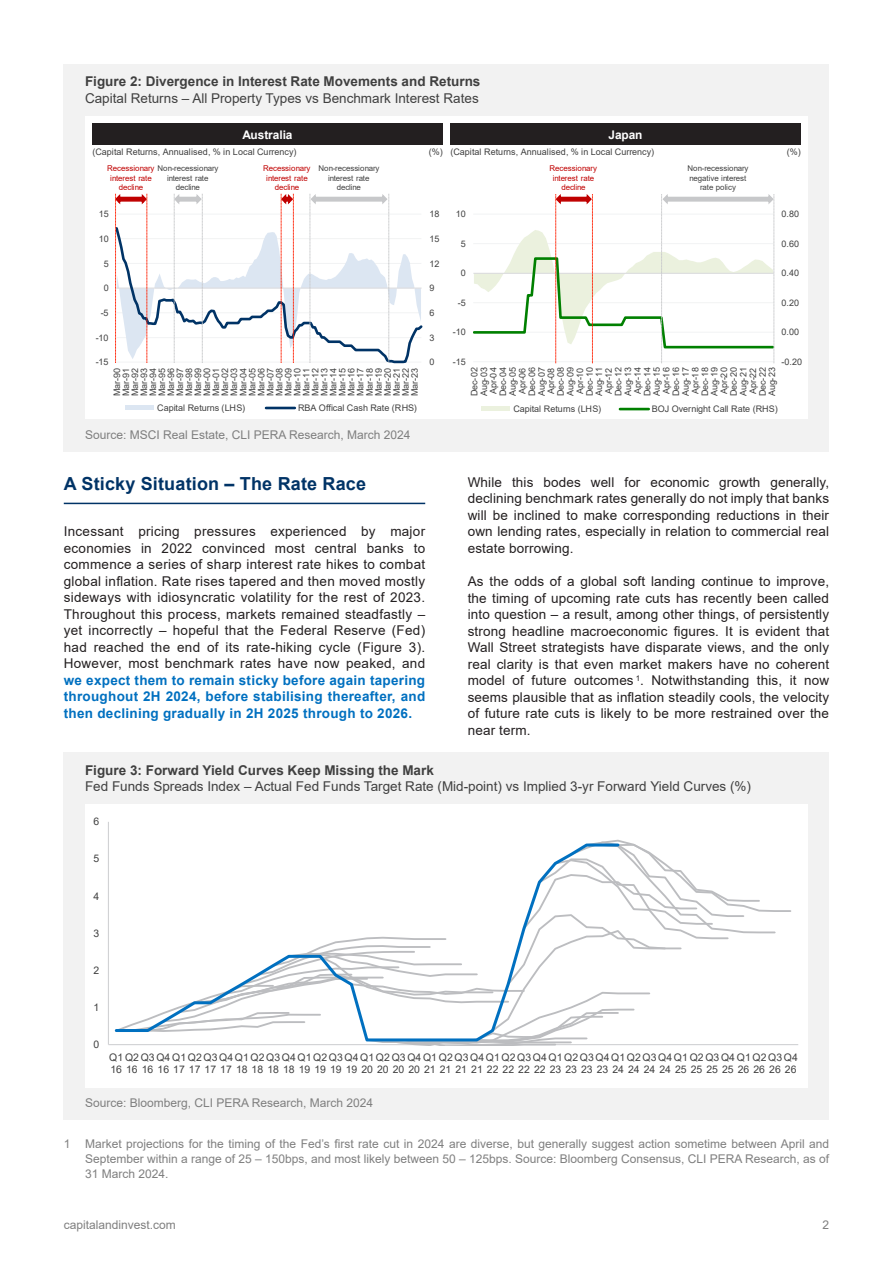
<style>
.page{position:relative;width:893px;height:1263px;background:#fff}
.page>*{position:absolute;margin:0;border:0;box-sizing:border-box;transform-origin:0 0}
.t1{font:700 18px "Arial";letter-spacing:.01em;color:#036}
.t2{font:13.5px/16.5px "Arial";letter-spacing:.01em;color:#231f20;text-align:justify}
.t3{font:13.5px "Arial";color:#404040}
.t4{font:700 13.5px/16.5px "Arial";letter-spacing:.02em;color:#0070c0;text-align:justify}
.t5{font:700 13.5px "Arial";color:#404040}
.t6{font:12px/15px "Arial";color:#7f7f7f;text-align:justify}
.t7{font:700 11.85px "Arial";letter-spacing:-.01em;color:#fff}
.t8{font:10.5px/12px "Arial";letter-spacing:.015em;color:#404040}
.t9{font:9px/9px "Arial";color:#404040;text-align:justify}
.t10{font:7.95px/9.3px "Arial";letter-spacing:-.01em;color:#404040;text-align:center}
.t11{font:7.95px/9.3px "Arial";letter-spacing:-.01em;color:#c00000;text-align:center}
.s1{color:#c00000}
</style>
<div class="page">
<hr style="left:64px;top:503px;width:361px;height:1px;background:#036">
<div style="left:64px;top:64px;width:765px;height:387px;background:#f2f2f2"></div>
<div style="left:64px;top:752px;width:765px;height:368px;background:#f2f2f2"></div>
<div style="left:85px;top:804px;width:723px;height:284px;background:#fff"></div>
<hr style="left:108px;top:822px;width:1px;height:222px;background:#d1d2d4">
<hr style="left:108px;top:1044px;width:690px;height:1px;background:#d1d2d4">
<svg style="left:397px;top:839px;width:394px;height:207px"></svg>
<svg style="left:114px;top:841px;width:507px;height:202px"></svg>
<div style="left:85px;top:116px;width:723px;height:303px;background:#fff"></div>
<hr style="left:125px;top:406px;width:29px;height:4px;background:#dce6f2">
<hr style="left:266px;top:407px;width:29px;height:2px;background:#036">
<div style="left:450px;top:123px;width:350px;height:22px;background:#231f20"></div>
<div style="left:92px;top:123px;width:351px;height:22px;background:#231f20"></div>
<hr style="left:481px;top:407px;width:29px;height:4px;background:#ebf1de">
<hr style="left:620px;top:408px;width:29px;height:2px;background:#008000">
<svg style="left:115px;top:193px;width:307px;height:170px"></svg>
<svg style="left:473px;top:194px;width:302px;height:169px"></svg>
<p class="t5" style="left:85px;top:72px;width:397px">Figure 2: Divergence in Interest Rate Movements and Returns</p>
<p class="t3" style="left:85px;top:89px;width:395px">Capital Returns – All Property Types vs Benchmark Interest Rates</p>
<p class="t7" style="left:242px;top:126px;width:52px">Australia</p>
<p class="t7" style="left:609px;top:126px;width:35px">Japan</p>
<p class="t9" style="left:92px;top:148px;width:206px">(Capital Returns, Annualised, % in Local Currency)</p>
<p class="t9" style="left:429px;top:148px;width:227px">(%) (Capital Returns, Annualised, % in Local Currency)</p>
<p class="t9" style="left:787px;top:148px;width:15px">(%)</p>
<p class="t10" style="left:107px;top:164px;width:113px"><span class="s1">Recessionary</span> Non-recessionary</p>
<p class="t11" style="left:110px;top:173px;width:43px">interest rate</p>
<p class="t11" style="left:119px;top:182px;width:26px">decline</p>
<p class="t10" style="left:167px;top:173px;width:43px">interest rate decline</p>
<p class="t10" style="left:318px;top:164px;width:63px">Non-recessionary interest rate decline</p>
<p class="t11" style="left:549px;top:164px;width:49px">Recessionary interest rate decline</p>
<p class="t10" style="left:687px;top:164px;width:63px">Non-recessionary negative interest rate policy</p>
<p class="t11" style="left:263px;top:164px;width:49px">Recessionary interest rate decline</p>
<p class="t9" style="left:99px;top:209px;width:12px">15</p>
<p class="t9" style="left:429px;top:209px;width:12px">18</p>
<p class="t9" style="left:456px;top:210px;width:12px">10</p>
<p class="t9" style="left:99px;top:234px;width:12px">10</p>
<p class="t9" style="left:429px;top:234px;width:12px">15</p>
<p class="t9" style="left:461px;top:239px;width:7px">5</p>
<p class="t9" style="left:104px;top:259px;width:7px">5</p>
<p class="t9" style="left:429px;top:259px;width:12px">12</p>
<p class="t9" style="left:461px;top:269px;width:7px">0</p>
<p class="t9" style="left:104px;top:284px;width:7px">0</p>
<p class="t9" style="left:429px;top:283px;width:7px">9</p>
<p class="t9" style="left:458px;top:298px;width:9px">-5</p>
<p class="t9" style="left:101px;top:308px;width:9px">-5</p>
<p class="t9" style="left:429px;top:308px;width:7px">6</p>
<p class="t9" style="left:96px;top:333px;width:14px">-10</p>
<p class="t9" style="left:429px;top:333px;width:7px">3</p>
<p class="t9" style="left:453px;top:328px;width:14px">-10</p>
<p class="t9" style="left:96px;top:358px;width:14px">-15</p>
<p class="t9" style="left:429px;top:358px;width:7px">0</p>
<p class="t9" style="left:453px;top:357px;width:14px">-15</p>
<p class="t9" style="left:782px;top:210px;width:19px">0.80</p>
<p class="t9" style="left:782px;top:239px;width:19px">0.60</p>
<p class="t9" style="left:782px;top:269px;width:19px">0.40</p>
<p class="t9" style="left:782px;top:298px;width:19px">0.20</p>
<p class="t9" style="left:782px;top:328px;width:19px">0.00</p>
<p class="t9" style="left:782px;top:357px;width:22px">-0.20</p>
<p class="t9" style="left:112px;top:396px;width:30px;rotate:-90deg">Mar-90<br>Mar-91<br>Mar-92<br>Mar-93<br>Mar-94<br>Mar-95<br>Mar-96<br>Mar-97<br>Mar-98<br>Mar-99<br>Mar-00<br>Mar-01<br>Mar-02<br>Mar-03<br>Mar-04<br>Mar-05<br>Mar-06<br>Mar-07<br>Mar-08<br>Mar-09<br>Mar-10<br>Mar-11<br>Mar-12<br>Mar-13<br>Mar-14<br>Mar-15<br>Mar-16<br>Mar-17<br>Mar-18<br>Mar-19<br>Mar-20<br>Mar-21<br>Mar-22<br>Mar-23</p>
<p class="t9" style="left:157px;top:403px;width:89px">Capital Returns (LHS)</p>
<p class="t9" style="left:298px;top:403px;width:120px">RBA Offical Cash Rate (RHS)</p>
<p class="t6" style="left:85px;top:427px;width:327px">Source: MSCI Real Estate, CLI PERA Research, March 2024</p>
<h1 class="t1" style="left:64px;top:471px;width:304px">A Sticky Situation – The Rate Race</h1>
<p class="t2" style="left:64px;top:523px;width:363px">Incessant pricing pressures experienced by major economies in 2022 convinced most central banks to commence a series of sharp interest rate hikes to combat global inflation. Rate rises tapered and then moved mostly sideways with idiosyncratic volatility for the rest of 2023.<br>Throughout this process, markets remained steadfastly – yet incorrectly – hopeful that the Federal Reserve (Fed) had reached the end of its rate-hiking cycle (Figure 3).<br>However, most benchmark rates have now peaked, and</p>
<p class="t4" style="left:64px;top:672px;width:363px">we expect them to remain sticky before again tapering throughout 2H 2024, before stabilising thereafter, and then declining gradually in 2H 2025 through to 2026.</p>
<p class="t9" style="left:469px;top:396px;width:31px;line-height:9.6px;rotate:-90deg">Dec-02<br>Aug-03<br>Apr-04<br>Dec-04<br>Aug-05<br>Apr-06<br>Dec-06<br>Aug-07<br>Apr-08<br>Dec-08<br>Aug-09<br>Apr-10<br>Dec-10<br>Aug-11<br>Apr-12<br>Dec-12<br>Aug-13<br>Apr-14<br>Dec-14<br>Aug-15<br>Apr-16<br>Dec-16<br>Aug-17<br>Apr-18<br>Dec-18<br>Aug-19<br>Apr-20<br>Dec-20<br>Aug-21<br>Apr-22<br>Dec-22<br>Aug-23</p>
<p class="t9" style="left:513px;top:404px;width:89px">Capital Returns (LHS)</p>
<p class="t9" style="left:652px;top:404px;width:127px">BOJ Overnight Call Rate (RHS)</p>
<p class="t2" style="left:468px;top:473px;width:363px">While this bodes well for economic growth generally, declining benchmark rates generally do not imply that banks will be inclined to make corresponding reductions in their own lending rates, especially in relation to commercial real estate borrowing.</p>
<p class="t2" style="left:468px;top:573px;width:363px">As the odds of a global soft landing continue to improve, the timing of upcoming rate cuts has recently been called into question – a result, among other things, of persistently strong headline macroeconomic figures. It is evident that Wall Street strategists have disparate views, and the only real clarity is that even market makers have no coherent model of future outcomes <sup>1</sup>. Notwithstanding this, it now seems plausible that as inflation steadily cools, the velocity of future rate cuts is likely to be more restrained over the near term.</p>
<p class="t5" style="left:85px;top:760px;width:350px">Figure 3: Forward Yield Curves Keep Missing the Mark</p>
<p class="t3" style="left:85px;top:777px;width:668px">Fed Funds Spreads Index – Actual Fed Funds Target Rate (Mid-point) vs Implied 3-yr Forward Yield Curves (%)</p>
<p class="t8" style="left:94px;top:815px;width:7px">6</p>
<p class="t8" style="left:94px;top:853px;width:7px">5</p>
<p class="t8" style="left:94px;top:890px;width:7px">4</p>
<p class="t8" style="left:94px;top:927px;width:7px">3</p>
<p class="t8" style="left:94px;top:964px;width:7px">2</p>
<p class="t8" style="left:94px;top:1001px;width:7px">1</p>
<p class="t8" style="left:94px;top:1038px;width:7px">0</p>
<p class="t8" style="left:109px;top:1051px;width:690px">Q1Q2Q3Q4Q1Q2Q3Q4Q1Q2Q3Q4Q1Q2Q3Q4Q1Q2Q3Q4Q1Q2Q3Q4Q1Q2Q3Q4Q1Q2Q3Q4Q1Q2Q3Q4Q1Q2Q3Q4Q1Q2Q3Q4<br>16 16 16 16 17 17 17 17 18 18 18 18 19 19 19 19 20 20 20 20 21 21 21 21 22 22 22 22 23 23 23 23 24 24 24 24 25 25 25 25 26 26 26 26</p>
<p class="t6" style="left:85px;top:1095px;width:290px">Source: Bloomberg, CLI PERA Research, March 2024</p>
<p class="t6" style="left:85px;top:1137px;width:746px;text-indent:-21px">1 Market projections for the timing of the Fed’s first rate cut in 2024 are diverse, but generally suggest action sometime between April and September within a range of 25 – 150bps, and most likely between 50 – 125bps. Source: Bloomberg Consensus, CLI PERA Research, as of 31 March 2024.</p>
<p class="t6" style="left:64px;top:1217px;width:114px">capitalandinvest.com</p>
<p class="t6" style="left:822px;top:1217px;width:8px">2</p>
</div>
